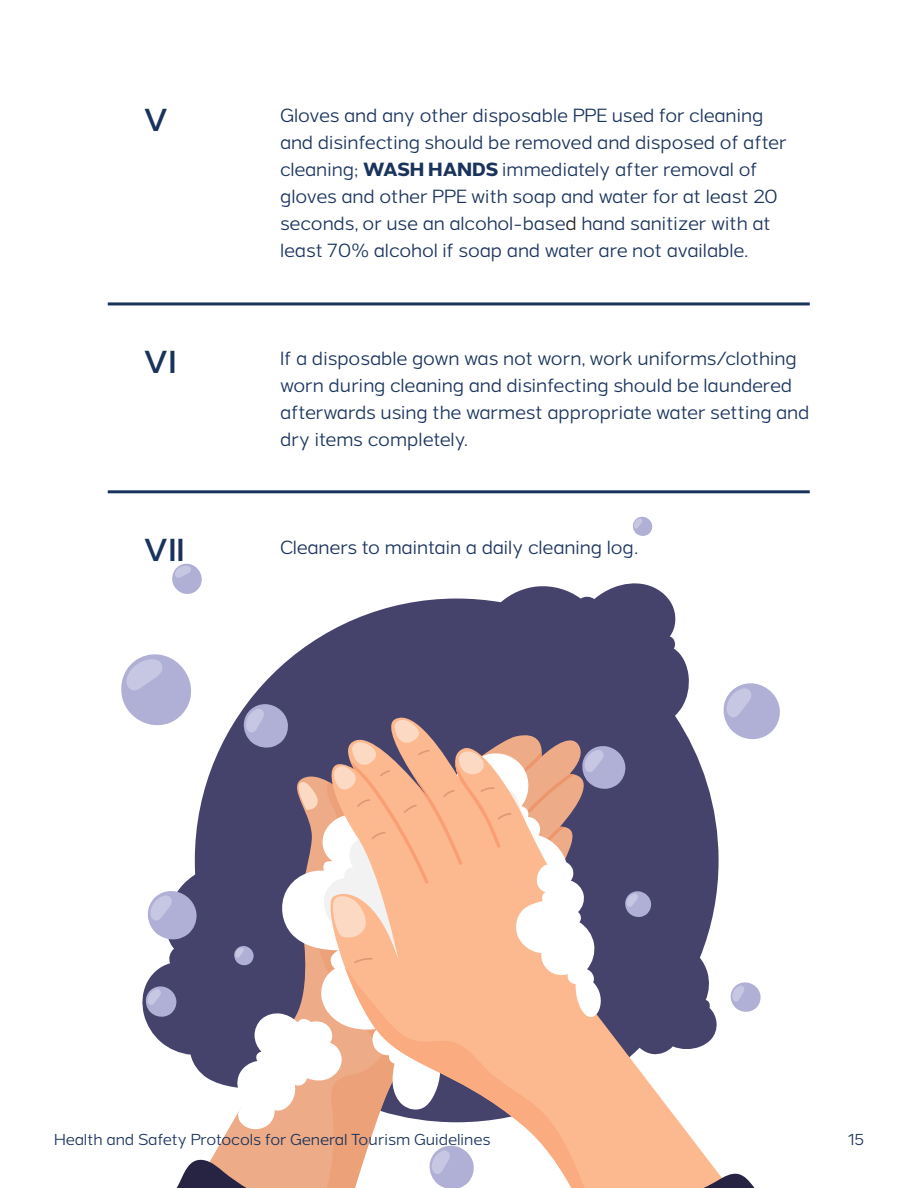
<style>
.page{position:relative;width:918px;height:1188px;background:#fff}
.page>*{position:absolute;margin:0;border:0;box-sizing:border-box;transform-origin:0 0}
.t1{font:600 30px "Grey Sans";color:#1a335c}
.t2{font:18px/27px "Grey Sans";letter-spacing:-.015em;color:#1a335c}
.t3{font:15px "Grey Sans";letter-spacing:-.015em;color:#1a335c}
.s1{font-weight:700}
.s2{color:#231f20}
</style>
<div class="page">
<svg style="left:301px;top:583px;width:375px;height:67px;fill:#45426b"></svg>
<svg style="left:172px;top:563px;width:30px;height:31px"></svg>
<svg style="left:633px;top:516px;width:19px;height:20px"></svg>
<svg style="left:121px;top:650px;width:659px;height:538px"></svg>
<hr style="left:108px;top:302px;width:702px;height:3px;background:#1a335c">
<hr style="left:108px;top:490px;width:702px;height:3px;background:#1a335c">
<p class="t1" style="left:144px;top:103px;width:26px">V</p>
<p class="t2" style="left:280px;top:102px;width:508px">Gloves and any other disposable PPE used for cleaning and disinfecting should be removed and disposed of after cleaning; <span class="s1">WASH HANDS</span> immediately after removal of gloves and other PPE with soap and water for at least 20 seconds, or use an alcohol-base<span class="s2">d</span> hand sanitizer with at least 70% alcohol if soap and water are not available.</p>
<p class="t1" style="left:144px;top:345px;width:34px">VI</p>
<p class="t2" style="left:280px;top:345px;width:531px">If a disposable gown was not worn, work uniforms/clothing worn during cleaning and disinfecting should be laundered afterwards using the warmest appropriate water setting and dry items completely.</p>
<p class="t1" style="left:144px;top:533px;width:42px">VII</p>
<p class="t2" style="left:280px;top:534px;width:360px">Cleaners to maintain a daily cleaning log.</p>
<p class="t3" style="left:54px;top:1132px;width:438px">Health and Safety Protocols for General Tourism Guidelines</p>
<p class="t3" style="left:848px;top:1132px;width:17px">15</p>
</div>
